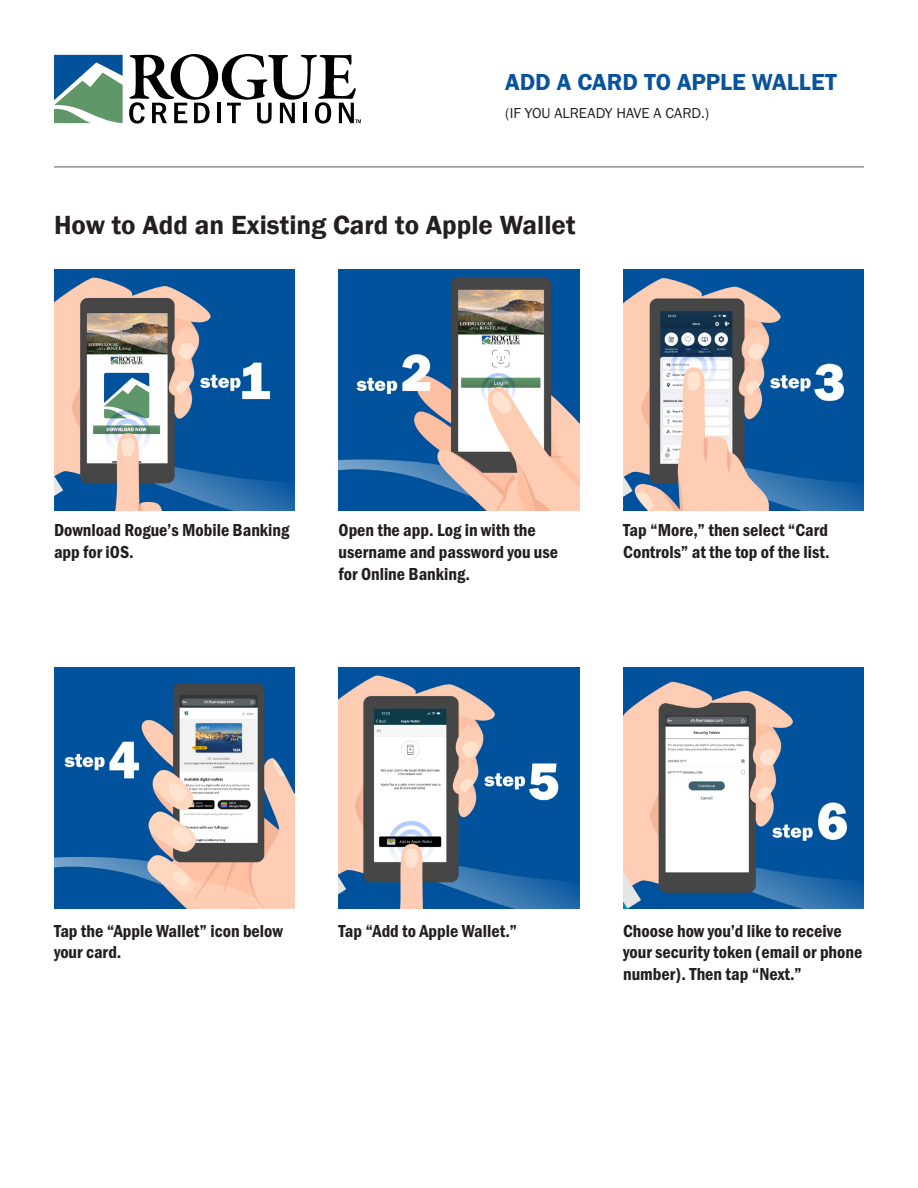
<style>
.page{position:relative;width:918px;height:1188px;background:#fff}
.page>*{position:absolute;margin:0;border:0;box-sizing:border-box;transform-origin:0 0}
.t1{font:600 27px "Franklin Gothic";color:#231f20}
.t2{font:24px "Franklin Gothic URW Dem";color:#09539d}
.t3{font:18px/21.6px "Franklin Gothic URW Con Dem";color:#231f20}
.t4{font:15px "Franklin Gothic URW Boo";color:#231f20}
</style>
<div class="page">
<svg style="left:54px;top:55px;width:69px;height:68px"></svg>
<svg style="left:129px;top:54px;width:232px;height:70px"></svg>
<img style="left:54px;top:269px;width:241px;height:241px">
<img style="left:54px;top:668px;width:241px;height:240px">
<img style="left:339px;top:269px;width:240px;height:241px">
<img style="left:339px;top:668px;width:240px;height:240px">
<img style="left:623px;top:269px;width:241px;height:241px">
<img style="left:623px;top:668px;width:241px;height:240px">
<hr style="left:54px;top:166px;width:810px;height:2px;background:#231f20">
<p class="t2" style="left:505px;top:67px;width:333px">ADD A CARD TO APPLE WALLET</p>
<p class="t4" style="left:505px;top:104px;width:206px">(IF YOU ALREADY HAVE A CARD.)</p>
<p class="t1" style="left:54px;top:209px;width:523px">How to Add an Existing Card to Apple Wallet</p>
<p class="t3" style="left:54px;top:519px;width:237px">Download Rogue’s Mobile Banking app for iOS.</p>
<p class="t3" style="left:339px;top:519px;width:221px">Open the app. Log in with the username and password you use for Online Banking.</p>
<p class="t3" style="left:623px;top:519px;width:208px">Tap “More,” then select “Card<br>Controls” at the top of the list.</p>
<p class="t3" style="left:54px;top:919px;width:230px">Tap the “Apple Wallet” icon below your card.</p>
<p class="t3" style="left:339px;top:919px;width:180px">Tap “Add to Apple Wallet.”</p>
<p class="t3" style="left:623px;top:919px;width:241px">Choose how you’d like to receive your security token (email or phone number). Then tap “Next.”</p>
</div>
